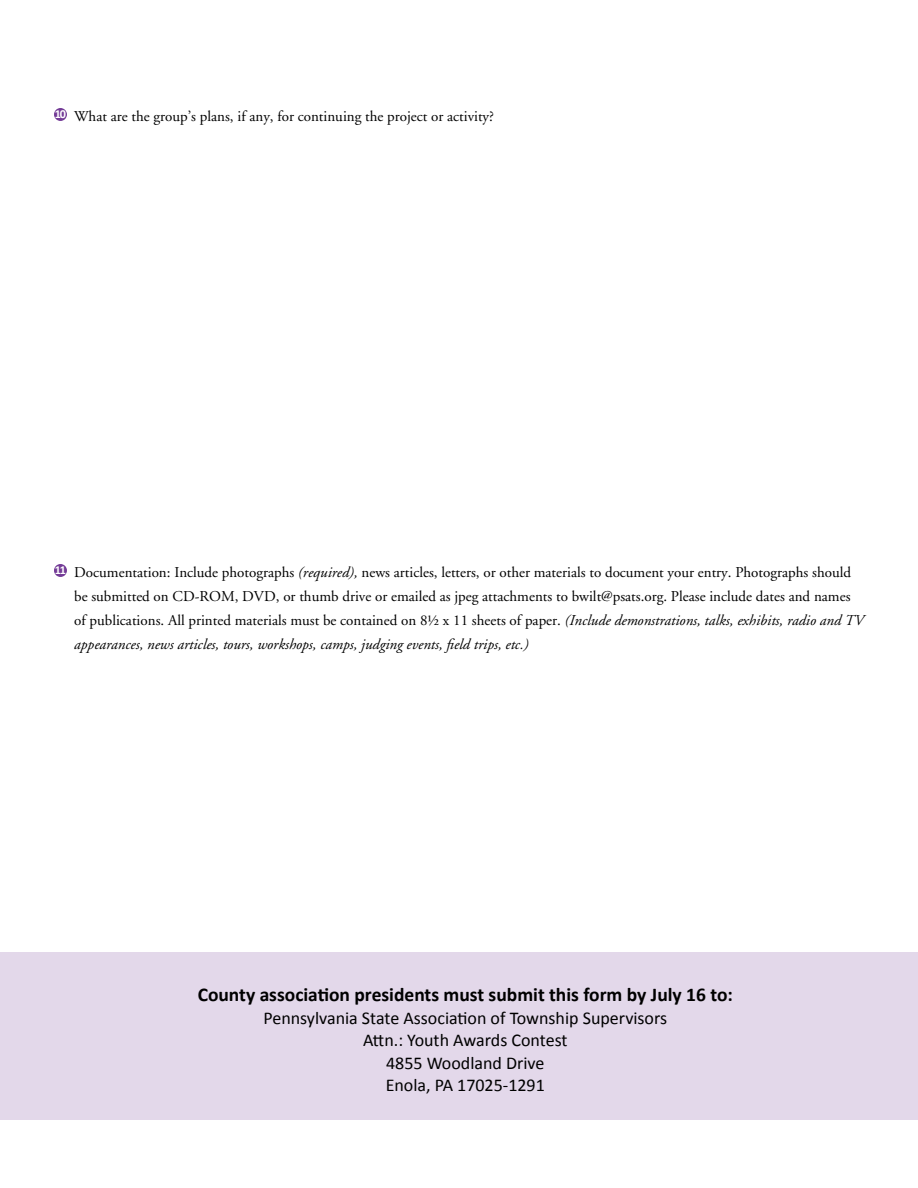
<style>
.page{position:relative;width:918px;height:1188px;background:#fff}
.page>*{position:absolute;margin:0;border:0;box-sizing:border-box;transform-origin:0 0}
.t1{font:700 19.5px "Calibri";color:#000}
.t2{font:18px/22.5px "Calibri";color:#000;text-align:center}
.t3{font:15px/24px "Adobe Garamond";color:#000}
.s1{font-style:italic}
</style>
<div class="page">
<div style="left:0;top:952px;width:918px;height:168px;background:#e3d8ea"></div>
<div style="left:54px;top:108px;width:13px;height:13px;background:#743c97;border-radius:50%"></div>
<div style="left:54px;top:564px;width:13px;height:13px;background:#743c97;border-radius:50%"></div>
<p class="t3" style="left:55px;top:105px;width:441px"><sup>10</sup> What are the group’s plans, if any, for continuing the project or activity?</p>
<p class="t3" style="left:74px;top:561px;width:791px;text-indent:-19px"><sup>11</sup> Documentation: Include photographs <span class="s1">(required),</span> news articles, letters, or other materials to document your entry. Photographs should be submitted on CD-ROM, DVD, or thumb drive or emailed as jpeg attachments to bwilt@psats.org. Please include dates and names of publications. All printed materials must be contained on 8½ x 11 sheets of paper. <span class="s1">(Include demonstrations, talks, exhibits, radio and TV appearances, news articles, tours, workshops, camps, judging events, field trips, etc.)</span></p>
<h1 class="t1" style="left:198px;top:982px;width:537px">County association presidents must submit this form by July 16 to:</h1>
<p class="t2" style="left:263px;top:1007px;width:405px">Pennsylvania State Association of Township Supervisors<br>Attn.: Youth Awards Contest<br>4855 Woodland Drive<br>Enola, PA 17025-1291</p>
</div>
